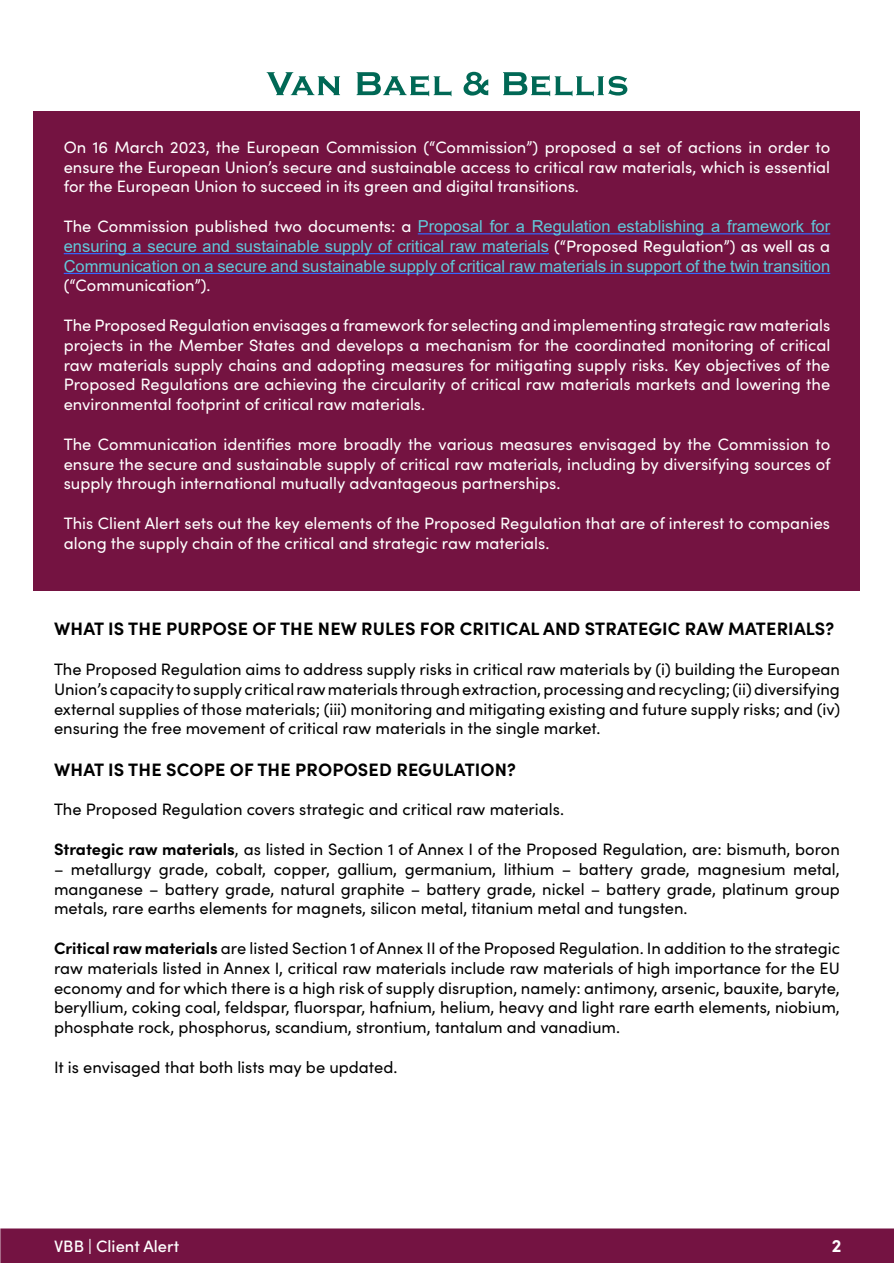
<style>
.page{position:relative;width:894px;height:1263px;background:#fff}
.page>*{position:absolute;margin:0;border:0;box-sizing:border-box;transform-origin:0 0}
.t1{font:700 18px "Sofia Pro";letter-spacing:.01em;color:#000}
.t2{font:700 18px "Sofia Pro";color:#fff}
.t3{font:16.5px/19.8px "Sofia Pro";color:#000;text-align:justify}
.t4{font:16.5px/19.8px "Sofia Pro";color:#fff;text-align:justify}
.t5{font:16.5px/19.8px "Arial";color:#61c9da;text-align:justify}
.t6{font:500 16.5px "Sofia Pro";color:#fff}
.s1{font-family:"Sofia Pro";color:#fff}
.s2{font-weight:700}
</style>
<div class="page">
<div style="left:0;top:1228px;width:894px;height:35px;background:#741342;border:2px solid #741342"></div>
<div style="left:34px;top:111px;width:826px;height:480px;background:#741341"></div>
<hr style="left:418px;top:233px;width:412px;height:1px;background:#36f">
<hr style="left:64px;top:253px;width:485px;height:1px;background:#36f">
<hr style="left:64px;top:273px;width:766px;height:1px;background:#36f">
<svg style="left:267px;top:72px;width:73px;height:23px"></svg>
<svg style="left:357px;top:72px;width:94px;height:24px"></svg>
<svg style="left:464px;top:72px;width:24px;height:24px"></svg>
<svg style="left:503px;top:72px;width:124px;height:24px"></svg>
<p class="t4" style="left:64px;top:136px;width:768px">On 16 March 2023, the European Commission (“Commission”) proposed a set of actions in order to ensure the European Union’s secure and sustainable access to critical raw materials, which is essential for the European Union to succeed in its green and digital transitions.</p>
<p class="t5" style="left:64px;top:216px;width:768px"><span class="s1">The Commission published two documents: a</span> Proposal for a Regulation establishing a framework for ensuring a secure and sustainable supply of critical raw materials <span class="s1">(“Proposed Regulation”) as well as a </span>Communication on a secure and sustainable supply of critical raw materials in support of the twin transition</p>
<p class="t4" style="left:64px;top:275px;width:148px">(“Communication”).</p>
<p class="t4" style="left:64px;top:315px;width:768px">The Proposed Regulation envisages a framework for selecting and implementing strategic raw materials projects in the Member States and develops a mechanism for the coordinated monitoring of critical raw materials supply chains and adopting measures for mitigating supply risks. Key objectives of the Proposed Regulations are achieving the circularity of critical raw materials markets and lowering the environmental footprint of critical raw materials.</p>
<p class="t4" style="left:64px;top:433px;width:768px">The Communication identifies more broadly the various measures envisaged by the Commission to ensure the secure and sustainable supply of critical raw materials, including by diversifying sources of supply through international mutually advantageous partnerships.</p>
<p class="t4" style="left:64px;top:513px;width:768px">This Client Alert sets out the key elements of the Proposed Regulation that are of interest to companies along the supply chain of the critical and strategic raw materials.</p>
<p class="t1" style="left:54px;top:615px;width:782px">WHAT IS THE PURPOSE OF THE NEW RULES FOR CRITICAL AND STRATEGIC RAW MATERIALS?</p>
<p class="t3" style="left:54px;top:658px;width:788px">The Proposed Regulation aims to address supply risks in critical raw materials by (i) building the European Union’s capacity to supply critical raw materials through extraction, processing and recycling; (ii) diversifying external supplies of those materials; (iii) monitoring and mitigating existing and future supply risks; and (iv) ensuring the free movement of critical raw materials in the single market.</p>
<p class="t1" style="left:54px;top:756px;width:464px">WHAT IS THE SCOPE OF THE PROPOSED REGULATION?</p>
<p class="t3" style="left:54px;top:799px;width:512px">The Proposed Regulation covers strategic and critical raw materials.</p>
<p class="t3" style="left:54px;top:838px;width:787px"><span class="s2">Strategic raw materials</span>, as listed in Section 1 of Annex I of the Proposed Regulation, are: bismuth, boron</p>
<p class="t3" style="left:54px;top:858px;width:788px">– metallurgy grade, cobalt, copper, gallium, germanium, lithium – battery grade, magnesium metal, manganese – battery grade, natural graphite – battery grade, nickel – battery grade, platinum group metals, rare earths elements for magnets, silicon metal, titanium metal and tungsten.</p>
<p class="t3" style="left:54px;top:937px;width:788px"><span class="s2">Critical raw materials</span> are listed Section 1 of Annex II of the Proposed Regulation. In addition to the strategic raw materials listed in Annex I, critical raw materials include raw materials of high importance for the EU economy and for which there is a high risk of supply disruption, namely: antimony, arsenic, bauxite, baryte, beryllium, coking coal, feldspar, fluorspar, hafnium, helium, heavy and light rare earth elements, niobium, phosphate rock, phosphorus, scandium, strontium, tantalum and vanadium.</p>
<p class="t3" style="left:54px;top:1056px;width:345px">It is envisaged that both lists may be updated.</p>
<p class="t6" style="left:54px;top:1234px;width:127px">VBB | Client Alert</p>
<p class="t2" style="left:832px;top:1232px;width:11px">2</p>
</div>
